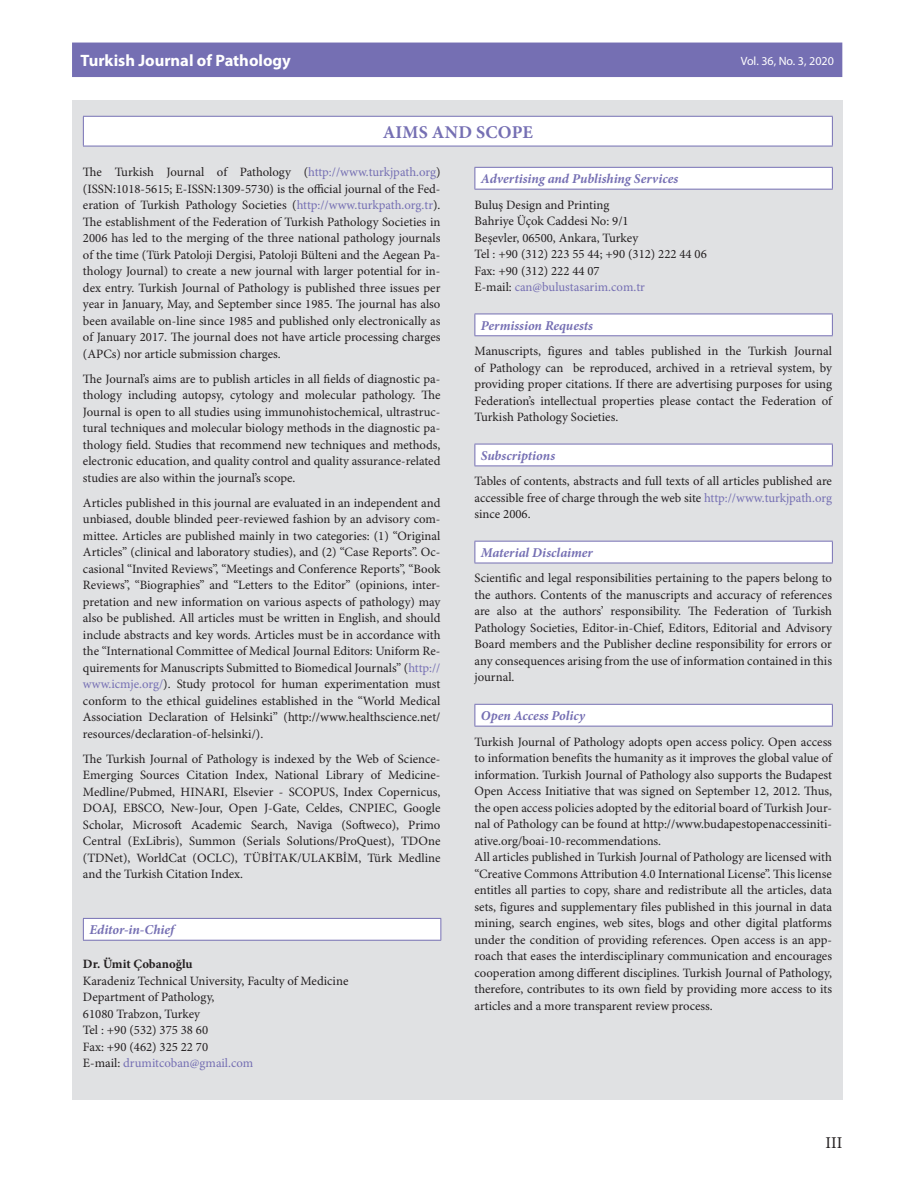
<style>
.page{position:relative;width:915px;height:1191px;background:#fff}
.page>*{position:absolute;margin:0;border:0;box-sizing:border-box;transform-origin:0 0}
.t1{font:700 18px "Minion Pro";letter-spacing:.01em;color:#756fb3}
.t2{font:700 16.5px "Myriad Pro";color:#fff}
.t3{font:16.5px "Minion Pro";color:#231f20}
.t4{font:italic 700 13.5px "Minion Pro";letter-spacing:-.005em;color:#756fb3}
.t5{font:12.75px/16.5px "Minion Pro";color:#231f20;text-align:justify}
.t6{font:700 12.75px "Minion Pro";color:#231f20}
.t7{font:12px "Myriad Pro";color:#fff}
.s1{color:#756fb3}
</style>
<div class="page">
<div style="left:72px;top:100px;width:770px;height:999px;background:#e0e1e3"></div>
<div style="left:72px;top:43px;width:770px;height:34px;background:#756fb3"></div>
<div style="left:83px;top:918px;width:357px;height:22px;background:#fff"></div>
<hr style="left:83px;top:918px;width:358px;height:1px;background:#756fb3">
<svg style="left:83px;top:918px;width:1px;height:21px"></svg>
<svg style="left:440px;top:918px;width:1px;height:21px"></svg>
<hr style="left:83px;top:939px;width:358px;height:1px;background:#756fb3">
<div style="left:474px;top:167px;width:358px;height:22px;background:#fff"></div>
<hr style="left:474px;top:167px;width:358px;height:1px;background:#756fb3">
<svg style="left:474px;top:168px;width:1px;height:21px"></svg>
<svg style="left:831px;top:168px;width:1px;height:21px"></svg>
<hr style="left:474px;top:189px;width:358px;height:1px;background:#756fb3">
<div style="left:474px;top:314px;width:358px;height:22px;background:#fff"></div>
<hr style="left:474px;top:313px;width:358px;height:1px;background:#756fb3">
<svg style="left:474px;top:314px;width:1px;height:21px"></svg>
<svg style="left:831px;top:314px;width:1px;height:21px"></svg>
<hr style="left:474px;top:335px;width:358px;height:1px;background:#756fb3">
<div style="left:474px;top:444px;width:358px;height:22px;background:#fff"></div>
<hr style="left:474px;top:444px;width:358px;height:1px;background:#756fb3">
<svg style="left:474px;top:444px;width:1px;height:21px"></svg>
<svg style="left:831px;top:444px;width:1px;height:21px"></svg>
<hr style="left:474px;top:465px;width:358px;height:1px;background:#756fb3">
<div style="left:474px;top:541px;width:358px;height:22px;background:#fff"></div>
<hr style="left:474px;top:541px;width:358px;height:1px;background:#756fb3">
<svg style="left:474px;top:541px;width:1px;height:21px"></svg>
<svg style="left:831px;top:541px;width:1px;height:21px"></svg>
<hr style="left:474px;top:562px;width:358px;height:1px;background:#756fb3">
<div style="left:474px;top:704px;width:358px;height:22px;background:#fff"></div>
<hr style="left:474px;top:704px;width:358px;height:1px;background:#756fb3">
<svg style="left:474px;top:704px;width:1px;height:21px"></svg>
<svg style="left:831px;top:704px;width:1px;height:21px"></svg>
<hr style="left:474px;top:725px;width:358px;height:1px;background:#756fb3">
<div style="left:83px;top:116px;width:749px;height:30px;background:#fff"></div>
<hr style="left:83px;top:116px;width:749px;height:1px;background:#756fb3">
<svg style="left:83px;top:117px;width:1px;height:29px"></svg>
<svg style="left:831px;top:117px;width:1px;height:29px"></svg>
<hr style="left:83px;top:146px;width:749px;height:1px;background:#756fb3">
<p class="t2" style="left:80px;top:50px;width:212px">Turkish Journal of Pathology</p>
<h1 class="t1" style="left:382px;top:119px;width:152px">AIMS AND SCOPE</h1>
<p class="t7" style="left:740px;top:54px;width:94px">Vol. 36, No. 3, 2020</p>
<p class="t5" style="left:83px;top:164px;width:359px">The Turkish Journal of Pathology (<span class="s1">http://www.turkjpath.org</span>) (ISSN:1018-5615; E-ISSN:1309-5730) is the official journal of the Fed&shy;eration of Turkish Pathology Societies (<span class="s1">http://www.turkpath.org.tr</span>).<br>The establishment of the Federation of Turkish Pathology Societies in 2006 has led to the merging of the three national pathology journals of the time (Türk Patoloji Dergisi, Patoloji Bülteni and the Aegean Pa&shy;thology Journal) to create a new journal with larger potential for in&shy;dex entry. Turkish Journal of Pathology is published three issues per year in January, May, and September since 1985. The journal has also been available on-line since 1985 and published only electronically as of January 2017. The journal does not have article processing charges (APCs) nor article submission charges.</p>
<p class="t5" style="left:83px;top:371px;width:359px">The Journal’s aims are to publish articles in all fields of diagnostic pa&shy;thology including autopsy, cytology and molecular pathology. The Journal is open to all studies using immunohistochemical, ultrastruc&shy;tural techniques and molecular biology methods in the diagnostic pa&shy;thology field. Studies that recommend new techniques and methods, electronic education, and quality control and quality assurance-related studies are also within the journal’s scope.</p>
<p class="t5" style="left:83px;top:495px;width:359px">Articles published in this journal are evaluated in an independent and unbiased, double blinded peer-reviewed fashion by an advisory com&shy;mittee. Articles are published mainly in two categories: (1) “Original Articles” (clinical and laboratory studies), and (2) “Case Reports”. Oc&shy;casional “Invited Reviews”, “Meetings and Conference Reports”, “Book Reviews”, “Biographies” and “Letters to the Editor” (opinions, inter&shy;pretation and new information on various aspects of pathology) may also be published. All articles must be written in English, and should include abstracts and key words. Articles must be in accordance with the “International Committee of Medical Journal Editors: Uniform Re&shy;quirements for Manuscripts Submitted to Biomedical Journals” (<span class="s1">http:// www.icmje.org/</span>). Study protocol for human experimentation must conform to the ethical guidelines established in the “World Medical Association Declaration of Helsinki” (http://www.healthscience.net/ resources/declaration-of-helsinki/).</p>
<p class="t5" style="left:83px;top:751px;width:359px">The Turkish Journal of Pathology is indexed by the Web of Science-Emerging Sources Citation Index, National Library of Medicine-Medline/Pubmed, HINARI, Elsevier - SCOPUS, Index Copernicus, DOAJ, EBSCO, New-Jour, Open J-Gate, Celdes, CNPIEC, Google Scholar, Microsoft Academic Search, Naviga (Softweco), Primo Central (ExLibris), Summon (Serials Solutions/ProQuest), TDOne (TDNet), WorldCat (OCLC), TÜBİTAK/ULAKBİM, Türk Medline and the Turkish Citation Index.</p>
<p class="t4" style="left:89px;top:920px;width:86px">Editor-in-Chief</p>
<p class="t6" style="left:83px;top:955px;width:111px">Dr. Ümit Çobanoğlu</p>
<p class="t5" style="left:83px;top:972px;width:267px;text-align:left">Karadeniz Technical University, Faculty of Medicine<br>Department of Pathology,<br>61080 Trabzon, Turkey<br>Tel : +90 (532) 375 38 60<br>Fax: +90 (462) 325 22 70<br>E-mail: <span class="s1">drumitcoban@gmail.com</span></p>
<p class="t4" style="left:480px;top:169px;width:199px">Advertising and Publishing Services</p>
<p class="t5" style="left:474px;top:197px;width:234px;text-align:left">Buluş Design and Printing<br>Bahriye Üçok Caddesi No: 9/1<br>Beşevler, 06500, Ankara, Turkey<br>Tel : +90 (312) 223 55 44; +90 (312) 222 44 06<br>Fax: +90 (312) 222 44 07<br>E-mail: <span class="s1">can@bulustasarim.com.tr</span></p>
<p class="t4" style="left:480px;top:316px;width:113px">Permission Requests</p>
<p class="t5" style="left:474px;top:343px;width:359px">Manuscripts, figures and tables published in the Turkish Journal of Pathology can be reproduced, archived in a retrieval system, by providing proper citations. If there are advertising purposes for using Federation’s intellectual properties please contact the Federation of Turkish Pathology Societies.</p>
<p class="t4" style="left:480px;top:446px;width:76px">Subscriptions</p>
<p class="t5" style="left:474px;top:473px;width:359px">Tables of contents, abstracts and full texts of all articles published are accessible free of charge through the web site <span class="s1">http://www.turkjpath.org </span>since 2006.</p>
<p class="t4" style="left:480px;top:543px;width:113px">Material Disclaimer</p>
<p class="t5" style="left:474px;top:570px;width:359px">Scientific and legal responsibilities pertaining to the papers belong to the authors. Contents of the manuscripts and accuracy of references are also at the authors’ responsibility. The Federation of Turkish Pathology Societies, Editor-in-Chief, Editors, Editorial and Advisory Board members and the Publisher decline responsibility for errors or any consequences arising from the use of information contained in this journal.</p>
<p class="t4" style="left:480px;top:706px;width:106px">Open Access Policy</p>
<p class="t5" style="left:474px;top:733px;width:359px;text-align:left">Turkish Journal of Pathology adopts open access policy. Open access to information benefits the humanity as it improves the global value of information. Turkish Journal of Pathology also supports the Budapest Open Access Initiative that was signed on September 12, 2012. Thus, the open access policies adopted by the editorial board of Turkish Jour&shy;nal of Pathology can be found at http://www.budapestopenaccessiniti&shy;ative.org/boai-10-recommendations.<br>All articles published in Turkish Journal of Pathology are licensed with “Creative Commons Attribution 4.0 International License”. This license entitles all parties to copy, share and redistribute all the articles, data sets, figures and supplementary files published in this journal in data mining, search engines, web sites, blogs and other digital platforms under the condition of providing references. Open access is an app&shy;roach that eases the interdisciplinary communication and encourages cooperation among different disciplines. Turkish Journal of Pathology, therefore, contributes to its own field by providing more access to its articles and a more transparent review process.</p>
<p class="t3" style="left:825px;top:1133px;width:18px">III</p>
</div>
